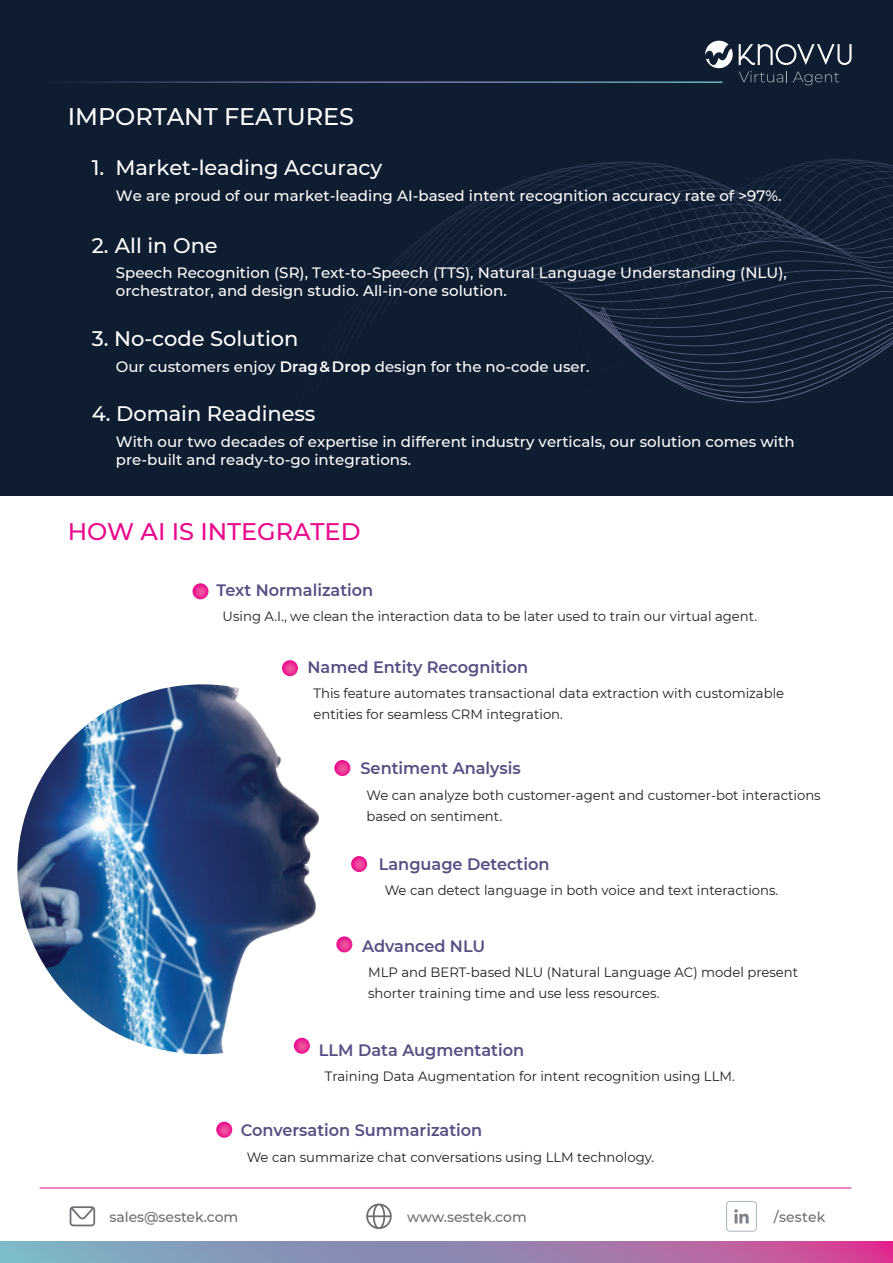
<style>
.page{position:relative;width:893px;height:1263px;background:#fff}
.page>*{position:absolute;margin:0;border:0;box-sizing:border-box;transform-origin:0 0}
.t1{font:500 24px "Montserrat";letter-spacing:-.005em;color:#fff}
.t2{font:500 24px "Montserrat";letter-spacing:-.005em;color:#eb078c}
.t3{font:500 21px "Montserrat";letter-spacing:-.005em;color:#fff}
.t4{font:600 16.5px "Montserrat";color:#584e83}
.t5{font:500 15px/18px "Montserrat";color:#fff}
.t6{font:500 14.25px "Montserrat";color:#6d6e71}
.t7{font:13.5px/21px "Montserrat";color:#211e1e}
.s1{font-weight:600}
</style>
<div class="page">
<div style="left:0;top:0;width:893px;height:496px;background:#0f1d31"></div>
<svg style="left:563px;top:164px;width:330px;height:5px"></svg>
<svg style="left:537px;top:169px;width:356px;height:7px"></svg>
<svg style="left:511px;top:176px;width:382px;height:9px"></svg>
<svg style="left:464px;top:185px;width:429px;height:23px"></svg>
<svg style="left:441px;top:208px;width:452px;height:15px"></svg>
<svg style="left:420px;top:223px;width:473px;height:16px"></svg>
<svg style="left:402px;top:239px;width:491px;height:15px"></svg>
<svg style="left:344px;top:254px;width:549px;height:149px"></svg>
<svg style="left:705px;top:41px;width:28px;height:27px"></svg>
<svg style="left:739px;top:44px;width:112px;height:21px"></svg>
<svg style="left:739px;top:71px;width:48px;height:11px"></svg>
<svg style="left:793px;top:72px;width:46px;height:13px"></svg>
<svg style="left:0;top:1242px;width:893px;height:21px;background:#9b82af"></svg>
<hr style="left:40px;top:81px;width:682px;height:2px;background:#fff">
<hr style="left:40px;top:1187px;width:811px;height:1px;background:#eb078c">
<svg style="left:734px;top:1209px;width:15px;height:14px"></svg>
<div style="left:726px;top:1201px;width:31px;height:30px;border:1px solid #acb5bd;border-radius:3px"></div>
<svg style="left:366px;top:1203px;width:26px;height:26px"></svg>
<svg style="left:70px;top:1206px;width:25px;height:20px"></svg>
<svg style="left:193px;top:583px;width:15px;height:16px"></svg>
<svg style="left:282px;top:660px;width:16px;height:16px"></svg>
<svg style="left:294px;top:1038px;width:16px;height:16px"></svg>
<svg style="left:216px;top:1122px;width:16px;height:16px"></svg>
<img style="left:17px;top:684px;width:370px;height:370px;border-radius:185px">
<h1 class="t1" style="left:68px;top:100px;width:288px">IMPORTANT FEATURES</h1>
<h2 class="t3" style="left:92px;top:153px;width:292px">1. Market-leading Accuracy</h2>
<p class="t5" style="left:116px;top:186px;width:667px">We are proud of our market-leading AI-based intent recognition accuracy rate of &gt;97%.</p>
<h2 class="t3" style="left:92px;top:231px;width:127px">2. All in One</h2>
<p class="t5" style="left:116px;top:263px;width:673px">Speech Recognition (SR), Text-to-Speech (TTS), Natural Language Understanding (NLU), orchestrator, and design studio. All-in-one solution.</p>
<h2 class="t3" style="left:92px;top:324px;width:208px">3. No-code Solution</h2>
<p class="t5" style="left:116px;top:357px;width:475px">Our customers enjoy <span class="s1">Drag&amp;Drop</span> design for the no-code user.</p>
<h2 class="t3" style="left:92px;top:399px;width:225px">4. Domain Readiness</h2>
<p class="t5" style="left:116px;top:432px;width:680px">With our two decades of expertise in different industry verticals, our solution comes with pre-built and ready-to-go integrations.</p>
<h1 class="t2" style="left:68px;top:515px;width:294px">HOW AI IS INTEGRATED</h1>
<p class="t4" style="left:217px;top:578px;width:158px">Text Normalization</p>
<p class="t7" style="left:223px;top:605px;width:536px">Using A.I., we clean the interaction data to be later used to train our virtual agent.</p>
<p class="t4" style="left:307px;top:655px;width:222px">Named Entity Recognition</p>
<p class="t7" style="left:313px;top:683px;width:472px">This feature automates transactional data extraction with customizable entities for seamless CRM integration.</p>
<p class="t4" style="left:360px;top:757px;width:162px">Sentiment Analysis</p>
<p class="t7" style="left:366px;top:784px;width:456px">We can analyze both customer-agent and customer-bot interactions based on sentiment.</p>
<p class="t4" style="left:379px;top:852px;width:172px">Language Detection</p>
<p class="t7" style="left:385px;top:879px;width:395px">We can detect language in both voice and text interactions.</p>
<p class="t4" style="left:362px;top:934px;width:125px">Advanced NLU</p>
<p class="t7" style="left:368px;top:961px;width:432px">MLP and BERT-based NLU (Natural Language AC) model present shorter training time and use less resources.</p>
<p class="t4" style="left:319px;top:1038px;width:207px">LLM Data Augmentation</p>
<p class="t7" style="left:325px;top:1065px;width:411px">Training Data Augmentation for intent recognition using LLM.</p>
<p class="t4" style="left:241px;top:1119px;width:243px">Conversation Summarization</p>
<p class="t7" style="left:247px;top:1146px;width:409px">We can summarize chat conversations using LLM technology.</p>
<p class="t6" style="left:109px;top:1206px;width:130px">sales@sestek.com</p>
<p class="t6" style="left:407px;top:1206px;width:121px">www.sestek.com</p>
<p class="t6" style="left:774px;top:1206px;width:53px">/sestek</p>
</div>
